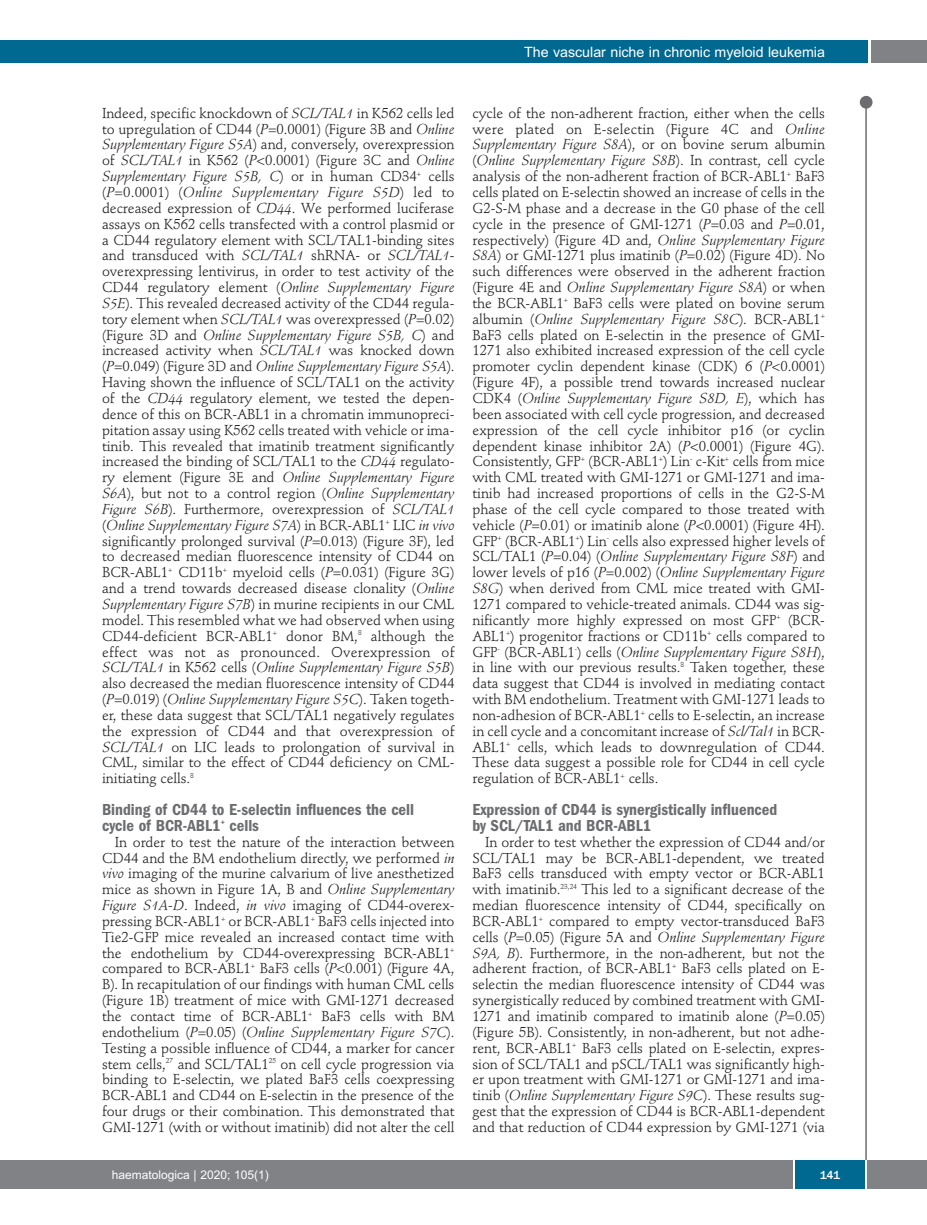
<style>
.page{position:relative;width:927px;height:1225px;background:#fff}
.page>*{position:absolute;margin:0;border:0;box-sizing:border-box;transform-origin:0 0}
.t1{font:600 condensed 16.5px/15.9px "Franklin Gothic";color:#6c6d70}
.t2{font:14.25px/15.9px "Stempel Schneidler";letter-spacing:-.005em;color:#231f20;text-align:justify}
.t3{font:14.25px "Arial";color:#fff}
.t4{font:12px "Arial";color:#fff}
.t5{font:500 12px "Franklin Gothic";color:#fff}
.s1{font-style:italic}
</style>
<div class="page">
<div style="left:860px;top:96px;width:12px;height:13px;background:#6c6d70;border-radius:50%"></div>
<hr style="left:865px;top:98px;width:2px;height:1062px;background:#6c6d70">
<div style="left:871px;top:40px;width:56px;height:22px;background:#808285"></div>
<div style="left:18px;top:40px;width:849px;height:22px;background:#006991"></div>
<div style="left:17px;top:1160px;width:910px;height:28px;background:#808285"></div>
<div style="left:795px;top:1160px;width:70px;height:28px;background:#006991"></div>
<hr style="left:793px;top:1160px;width:2px;height:28px;background:#fff">
<hr style="left:865px;top:1160px;width:2px;height:28px;background:#fff">
<div style="left:0;top:40px;width:19px;height:22px;background:#006991"></div>
<div style="left:0;top:1160px;width:18px;height:28px;background:#808285"></div>
<p class="t3" style="left:524px;top:44px;width:302px">The vascular niche in chronic myeloid leukemia</p>
<p class="t2" style="left:102px;top:106px;width:354px">Indeed, specific knockdown of <span class="s1">SCL/TAL1</span> in K562 cells led to upregulation of CD44 (<span class="s1">P</span>=0.0001) (Figure 3B and <span class="s1">Online Supplementary Figure S5A</span>) and, conversely, overexpression of <span class="s1">SCL/TAL1</span> in K562 (<span class="s1">P</span>&lt;0.0001) (Figure 3C and <span class="s1">Online Supplementary Figure S5B, C</span>) or in human CD34<sup>+</sup> cells (<span class="s1">P</span>=0.0001) (<span class="s1">Online Supplementary Figure S5D</span>) led to decreased expression of <span class="s1">CD44</span>. We performed luciferase assays on K562 cells transfected with a control plasmid or a CD44 regulatory element with SCL/TAL1-binding sites and transduced with <span class="s1">SCL/TAL1</span> shRNA- or <span class="s1">SCL/TAL1</span>- overexpressing lentivirus, in order to test activity of the CD44 regulatory element (<span class="s1">Online Supplementary Figure S5E</span>). This revealed decreased activity of the CD44 regula&shy;tory element when <span class="s1">SCL/TAL1</span> was overexpressed (<span class="s1">P</span>=0.02) (Figure 3D and <span class="s1">Online Supplementary Figure S5B, C</span>) and increased activity when <span class="s1">SCL/TAL1</span> was knocked down (<span class="s1">P</span>=0.049) (Figure 3D and <span class="s1">Online Supplementary Figure S5A</span>).<br>Having shown the influence of SCL/TAL1 on the activity of the <span class="s1">CD44</span> regulatory element, we tested the depen - dence of this on BCR-ABL1 in a chromatin immunopreci - pitation assay using K562 cells treated with vehicle or ima&shy;tinib. This revealed that imatinib treatment significantly increased the binding of SCL/TAL1 to the <span class="s1">CD44</span> regulato&shy;ry element (Figure 3E and <span class="s1">Online Supplementary Figure S6A</span>), but not to a control region (<span class="s1">Online Supplementary Figure S6B</span>). Furthermore, overexpression of <span class="s1">SCL/TAL1 </span>(<span class="s1">Online Supplementary Figure S7A</span>) in BCR-ABL1<sup>+</sup> LIC <span class="s1">in vivo </span>significantly prolonged survival (<span class="s1">P</span>=0.013) (Figure 3F), led to decreased median fluorescence intensity of CD44 on BCR-ABL1<sup>+</sup> CD11b<sup>+</sup> myeloid cells (<span class="s1">P</span>=0.031) (Figure 3G) and a trend towards decreased disease clonality (<span class="s1">Online Supplementary Figure S7B</span>) in murine recipients in our CML model. This resembled what we had observed when using CD44-deficient BCR-ABL1<sup>+</sup> donor BM,<sup>8</sup> although the effect was not as pronounced. Overexpression of <span class="s1">SCL/TAL1</span> in K562 cells (<span class="s1">Online Supplementary Figure S5B</span>) also decreased the median fluorescence intensity of CD44 (<span class="s1">P</span>=0.019) (<span class="s1">Online Supplementary Figure S5C</span>). Taken togeth&shy;er, these data suggest that SCL/TAL1 negatively regulates the expression of CD44 and that overexpression of <span class="s1">SCL/TAL1</span> on LIC leads to prolongation of survival in CML, similar to the effect of CD44 deficiency on CML&shy;initiating cells.<sup>8</sup></p>
<p class="t1" style="left:102px;top:803px;width:314px">Binding of CD44 to E-selectin influences the cell cycle of BCR-ABL1<sup>+</sup> cells</p>
<p class="t2" style="left:102px;top:835px;width:354px;text-indent:13px">In order to test the nature of the interaction between CD44 and the BM endothelium directly, we performed <span class="s1">in vivo</span> imaging of the murine calvarium of live anesthetized mice as shown in Figure 1A, B and <span class="s1">Online Supplementary Figure S1A-D</span>. Indeed, <span class="s1">in vivo</span> imaging of CD44-overex&shy;pressing BCR-ABL1<sup>+</sup> or BCR-ABL1<sup>+</sup> BaF3 cells injected into Tie2-GFP mice revealed an increased contact time with the endothelium by CD44-overexpressing BCR-ABL1<sup>+ </sup>compared to BCR-ABL1<sup>+</sup> BaF3 cells (<span class="s1">P</span>&lt;0.001) (Figure 4A, B). In recapitulation of our findings with human CML cells (Figure 1B) treatment of mice with GMI-1271 decreased the contact time of BCR-ABL1<sup>+</sup> BaF3 cells with BM endothelium (<span class="s1">P</span>=0.05) (<span class="s1">Online Supplementary Figure S7C</span>).<br>Testing a possible influence of CD44, a marker for cancer stem cells,<sup>27</sup> and SCL/TAL1<sup>25</sup> on cell cycle progression via binding to E-selectin, we plated BaF3 cells coexpressing BCR-ABL1 and CD44 on E-selectin in the presence of the four drugs or their combination. This demonstrated that GMI-1271 (with or without imatinib) did not alter the cell</p>
<p class="t2" style="left:472px;top:106px;width:354px">cycle of the non-adherent fraction, either when the cells were plated on E-selectin (Figure 4C and <span class="s1">Online Supplementary Figure S8A</span>), or on bovine serum albumin (<span class="s1">Online Supplementary Figure S8B</span>). In contrast, cell cycle analysis of the non-adherent fraction of BCR-ABL1<sup>+</sup> BaF3 cells plated on E-selectin showed an increase of cells in the G2-S-M phase and a decrease in the G0 phase of the cell cycle in the presence of GMI-1271 (<span class="s1">P</span>=0.03 and <span class="s1">P</span>=0.01, respectively) (Figure 4D and, <span class="s1">Online Supplementary Figure S8A</span>) or GMI-1271 plus imatinib (<span class="s1">P</span>=0.02) (Figure 4D). No such differences were observed in the adherent fraction (Figure 4E and <span class="s1">Online Supplementary Figure S8A</span>) or when the BCR-ABL1<sup>+</sup> BaF3 cells were plated on bovine serum albumin (<span class="s1">Online Supplementary Figure S8C</span>). BCR-ABL1<sup>+ </sup>BaF3 cells plated on E-selectin in the presence of GMI-1271 also exhibited increased expression of the cell cycle promoter cyclin dependent kinase (CDK) 6 (<span class="s1">P</span>&lt;0.0001) (Figure 4F), a possible trend towards increased nuclear CDK4 (<span class="s1">Online Supplementary Figure S8D, E</span>), which has been associated with cell cycle progression, and decreased expression of the cell cycle inhibitor p16 (or cyclin dependent kinase inhibitor 2A) (<span class="s1">P</span>&lt;0.0001) (Figure 4G).<br>Consistently, GFP<sup>+</sup> (BCR-ABL1<sup>+</sup>) Lin<sup>-</sup> c-Kit<sup>+</sup> cells from mice with CML treated with GMI-1271 or GMI-1271 and ima&shy;tinib had increased proportions of cells in the G2-S-M phase of the cell cycle compared to those treated with vehicle (<span class="s1">P</span>=0.01) or imatinib alone (<span class="s1">P</span>&lt;0.0001) (Figure 4H).<br>GFP<sup>+</sup> (BCR-ABL1<sup>+</sup>) Lin<sup>-</sup> cells also expressed higher levels of SCL/TAL1 (<span class="s1">P</span>=0.04) (<span class="s1">Online Supplementary Figure S8F</span>) and lower levels of p16 (<span class="s1">P</span>=0.002) (<span class="s1">Online Supplementary Figure S8G</span>) when derived from CML mice treated with GMI-1271 compared to vehicle-treated animals. CD44 was sig&shy;nificantly more highly expressed on most GFP<sup>+</sup> (BCR-ABL1<sup>+</sup>) progenitor fractions or CD11b<sup>+</sup> cells compared to GFP<sup>-</sup> (BCR-ABL1<sup>-</sup>) cells (<span class="s1">Online Supplementary Figure S8H</span>), in line with our previous results.<sup>8</sup> Taken together, these data suggest that CD44 is involved in mediating contact with BM endothelium. Treatment with GMI-1271 leads to non-adhesion of BCR-ABL1<sup>+</sup> cells to E-selectin, an increase in cell cycle and a concomitant increase of <span class="s1">Scl/Tal1</span> in BCR-ABL1<sup>+</sup> cells, which leads to downregulation of CD44.<br>These data suggest a possible role for CD44 in cell cycle regulation of BCR-ABL1<sup>+</sup> cells.</p>
<p class="t1" style="left:472px;top:803px;width:306px">Expression of CD44 is synergistically influenced by SCL/TAL1 and BCR-ABL1</p>
<p class="t2" style="left:472px;top:835px;width:354px;text-indent:13px">In order to test whether the expression of CD44 and/or SCL/TAL1 may be BCR-ABL1-dependent, we treated BaF3 cells transduced with empty vector or BCR-ABL1 with imatinib.<sup>23,24</sup> This led to a significant decrease of the median fluorescence intensity of CD44, specifically on BCR-ABL1<sup>+</sup> compared to empty vector-transduced BaF3 cells (<span class="s1">P</span>=0.05) (Figure 5A and <span class="s1">Online Supplementary Figure S9A, B</span>). Furthermore, in the non-adherent, but not the adherent fraction, of BCR-ABL1<sup>+</sup> BaF3 cells plated on E&shy;selectin the median fluorescence intensity of CD44 was synergistically reduced by combined treatment with GMI-1271 and imatinib compared to imatinib alone (<span class="s1">P</span>=0.05) (Figure 5B). Consistently, in non-adherent, but not adhe - rent, BCR-ABL1<sup>+</sup> BaF3 cells plated on E-selectin, expres&shy;sion of SCL/TAL1 and pSCL/TAL1 was significantly high&shy;er upon treatment with GMI-1271 or GMI-1271 and ima&shy;tinib (<span class="s1">Online Supplementary Figure S9C</span>). These results sug&shy;gest that the expression of CD44 is BCR-ABL1-dependent and that reduction of CD44 expression by GMI-1271 (via</p>
<p class="t4" style="left:112px;top:1167px;width:158px">haematologica | 2020; 105(1)</p>
<p class="t5" style="left:820px;top:1167px;width:22px">141</p>
</div>
